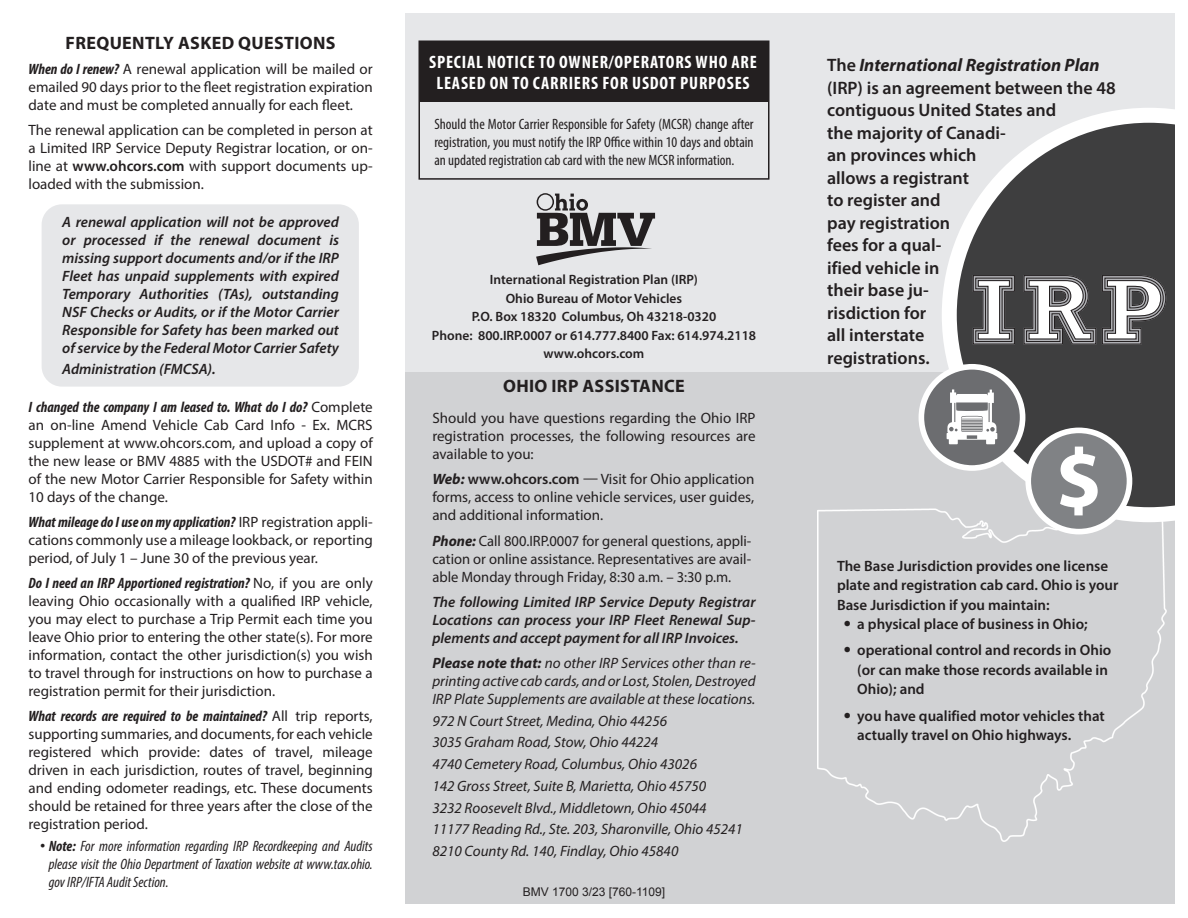
<style>
.page{position:relative;width:1188px;height:918px;background:#fff}
.page>*{position:absolute;margin:0;border:0;box-sizing:border-box;transform-origin:0 0}
.t1{font:600 18px/22.5px "Myriad Pro";color:#231f20}
.t2{font:700 condensed 18px/21.6px "Myriad Pro";letter-spacing:.045em;color:#fff;text-align:center}
.t3{font:700 18px "Myriad Pro";letter-spacing:.02em;color:#231f20}
.t4{font:15px/18px "Myriad Pro";color:#231f20;text-align:justify}
.t5{font:italic 600 15px/18px "Myriad Pro";color:#231f20;text-align:justify}
.t6{font:italic 15px/21.8px "Myriad Pro";color:#231f20;text-align:justify}
.t7{font:600 15px/19.5px "Myriad Pro";color:#231f20}
.t8{font:condensed 15px/18px "Myriad Pro";color:#231f20;text-align:justify}
.t9{font:italic condensed 15px/18px "Myriad Pro";color:#231f20;text-align:justify}
.t10{font:600 13.5px/18.3px "Myriad Pro";color:#231f20;text-align:center}
.t11{font:12px "Arial";color:#231f20}
.s1{font-weight:700;font-style:italic;font-stretch:condensed}
.s2{font-weight:600}
.s3{font-family:"Arial";font-style:normal;font-stretch:normal}
.s4{font-weight:700}
.s5{font-weight:700;font-style:italic}
.s6{font-weight:700;font-size:21px}
</style>
<div class="page">
<div style="left:405px;top:14px;width:769px;height:385px;background:#e6e7e9"></div>
<div style="left:42px;top:204px;width:317px;height:183px;background:#e6e7e9;border-radius:20px"></div>
<div style="left:405px;top:373px;width:769px;height:531px;background:#d1d2d4"></div>
<img style="left:818px;top:508px;width:349px;height:334px">
<svg style="left:942px;top:108px;width:233px;height:414px"></svg>
<svg style="left:970px;top:271px;width:201px;height:77px;background:#7c7b7c"></svg>
<div style="left:418px;top:40px;width:352px;height:140px;border:2px solid #231f20"></div>
<div style="left:419px;top:41px;width:350px;height:61px;background:#231f20"></div>
<svg style="left:536px;top:193px;width:119px;height:72px"></svg>
<svg style="left:922px;top:367px;width:100px;height:99px;background:#9b9b9d"></svg>
<div style="left:919px;top:364px;width:106px;height:107px;border:6px solid #fff;border-radius:50%"></div>
<div style="left:1028px;top:430px;width:102px;height:102px;background:#808285;border-radius:50%"></div>
<div style="left:1025px;top:428px;width:107px;height:106px;border:6px solid #fff;border-radius:50%"></div>
<svg style="left:1060px;top:447px;width:38px;height:68px"></svg>
<p class="t3" style="left:66px;top:32px;width:272px">FREQUENTLY ASKED QUESTIONS</p>
<p class="t4" style="left:28px;top:60px;width:346px"><span class="s1">When do I renew?</span> A renewal application will be mailed or emailed 90 days prior to the fleet registration expiration date and must be completed annually for each fleet.</p>
<p class="t4" style="left:28px;top:121px;width:346px">The renewal application can be completed in person at a Limited IRP Service Deputy Registrar location, or on&shy;line at <span class="s2">www.ohcors.com</span> with support documents up&shy;loaded with the submission.</p>
<p class="t5" style="left:62px;top:213px;width:278px">A renewal application will not be approved or processed if the renewal document is missing support documents and/or if the IRP Fleet has unpaid supplements with expired Temporary Authorities (TAs), outstanding NSF Checks or Audits, or if the Motor Carrier Responsible for Safety has been marked out of service by the Federal Motor Carrier Safety</p>
<p class="t5" style="left:62px;top:360px;width:155px">Administration (FMCSA).</p>
<p class="t4" style="left:28px;top:398px;width:346px"><span class="s1">I changed the company I am leased to. What do I do?</span> Complete an on-line Amend Vehicle Cab Card Info - Ex. MCRS supplement at www.ohcors.com, and upload a copy of the new lease or BMV 4885 with the USDOT# and FEIN of the new Motor Carrier Responsible for Safety within 10 days of the change.</p>
<p class="t4" style="left:28px;top:513px;width:346px"><span class="s1">What mileage do I use on my application?</span> IRP registration appli&shy;cations commonly use a mileage lookback, or reporting period, of July 1 – June 30 of the previous year.</p>
<p class="t4" style="left:28px;top:574px;width:346px"><span class="s1">Do I need an IRP Apportioned registration?</span> No, if you are only leaving Ohio occasionally with a qualified IRP vehicle, you may elect to purchase a Trip Permit each time you leave Ohio prior to entering the other state(s). For more information, contact the other jurisdiction(s) you wish to travel through for instructions on how to purchase a registration permit for their jurisdiction.</p>
<p class="t4" style="left:28px;top:706px;width:346px"><span class="s1">What records are required to be maintained?</span> All trip reports, supporting summaries, and documents, for each vehicle registered which provide: dates of travel, mileage driven in each jurisdiction, routes of travel, beginning and ending odometer readings, etc. These documents should be retained for three years after the close of the registration period.</p>
<p class="t9" style="left:49px;top:837px;width:326px;text-indent:-9px"><span class="s3">•</span> <span class="s4">Note:</span> For more information regarding IRP Recordkeeping and Audits please visit the Ohio Department of Taxation website at www.tax.ohio. gov IRP/IFTA Audit Section.</p>
<p class="t2" style="left:429px;top:51px;width:329px">SPECIAL NOTICE TO OWNER/OPERATORS WHO ARE<br>LEASED ON TO CARRIERS FOR USDOT PURPOSES</p>
<p class="t8" style="left:434px;top:114px;width:321px">Should the Motor Carrier Responsible for Safety (MCSR) change after registration, you must notify the IRP Office within 10 days and obtain an updated registration cab card with the new MCSR information.</p>
<p class="t10" style="left:432px;top:270px;width:326px">International Registration Plan (IRP)<br>Ohio Bureau of Motor Vehicles<br>P.O. Box 18320 Columbus, Oh 43218-0320<br>Phone: 800.IRP.0007 or 614.777.8400 Fax: 614.974.2118 www.ohcors.com</p>
<p class="t3" style="left:503px;top:375px;width:183px">OHIO IRP ASSISTANCE</p>
<p class="t4" style="left:432px;top:409px;width:325px">Should you have questions regarding the Ohio IRP registration processes, the following resources are available to you:</p>
<p class="t4" style="left:432px;top:470px;width:324px"><span class="s5">Web:</span> <span class="s2">www.ohcors.com</span> — Visit for Ohio application forms, access to online vehicle services, user guides, and additional information.</p>
<p class="t4" style="left:432px;top:532px;width:321px"><span class="s5">Phone:</span> Call 800.IRP.0007 for general questions, appli&shy;cation or online assistance. Representatives are avail&shy;able Monday through Friday, 8:30 a.m. – 3:30 p.m.</p>
<p class="t5" style="left:432px;top:593px;width:325px">The following Limited IRP Service Deputy Registrar Locations can process your IRP Fleet Renewal Sup&shy;plements and accept payment for all IRP Invoices.</p>
<p class="t6" style="left:432px;top:654px;width:325px;line-height:18px"><span class="s4">Please note that:</span> no other IRP Services other than re&shy;printing active cab cards, and or Lost, Stolen, Destroyed IRP Plate Supplements are available at these locations.</p>
<p class="t6" style="left:432px;top:709px;width:312px;text-align:left">972 N Court Street, Medina, Ohio 44256<br>3035 Graham Road, Stow, Ohio 44224<br>4740 Cemetery Road, Columbus, Ohio 43026<br>142 Gross Street, Suite B, Marietta, Ohio 45750<br>3232 Roosevelt Blvd., Middletown, Ohio 45044<br>11177 Reading Rd., Ste. 203, Sharonville, Ohio 45241<br>8210 County Rd. 140, Findlay, Ohio 45840</p>
<p class="t11" style="left:523px;top:883px;width:144px">BMV 1700 3/23 [760-1109]</p>
<p class="t1" style="left:827px;top:54px;width:290px">The <span class="s5">International Registration Plan </span>(IRP) is an agreement between the 48 contiguous United States and<br>the majority of Canadi-<br>an provinces which<br>allows a registrant<br>to register and<br>pay registration<br>fees for a qual-<br>ified vehicle in<br>their base ju-<br>risdiction for<br>all interstate<br>registrations.</p>
<p class="t7" style="left:837px;top:556px;width:283px">The Base Jurisdiction provides one license plate and registration cab card. Ohio is your<br>Base Jurisdiction if you maintain:</p>
<p class="t7" style="left:844px;top:614px;width:245px"><span class="s6">•</span> a physical place of business in Ohio;</p>
<p class="t7" style="left:857px;top:640px;width:256px;text-indent:-14px"><span class="s6">•</span> operational control and records in Ohio (or can make those records available in<br>Ohio); and</p>
<p class="t7" style="left:857px;top:706px;width:249px;text-indent:-14px"><span class="s6">•</span> you have qualified motor vehicles that actually travel on Ohio highways.</p>
</div>
